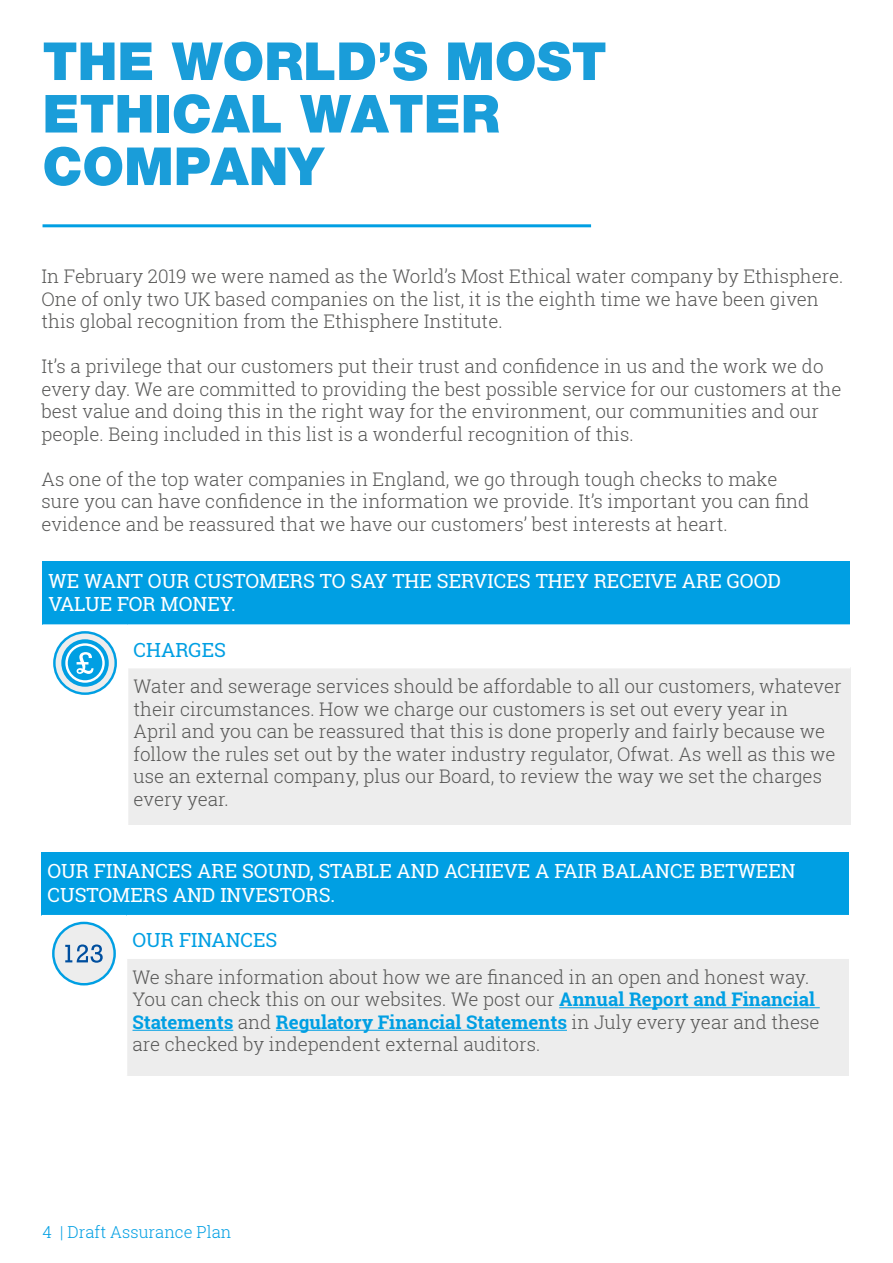
<style>
.page{position:relative;width:893px;height:1263px;background:#fff}
.page>*{position:absolute;margin:0;border:0;box-sizing:border-box;transform-origin:0 0}
.t1{font:52.5px/52.5px "Helvetica Neue Black WHAM";color:#1a9dd9}
.t2{font:19.5px/23.4px "Roboto Slab";color:#fff}
.t3{font:19.5px "Roboto Slab";color:#009fe3}
.t4{font:300 18.75px/22.5px "Roboto Slab";color:#575756}
.t5{font:300 16.5px "Roboto Slab";color:#009fe3}
.s1{font-weight:700;color:#009fe3}
</style>
<div class="page">
<hr style="left:43px;top:224px;width:548px;height:3px;background:#009fe3">
<div style="left:43px;top:561px;width:807px;height:64px;background:#009fe3"></div>
<div style="left:128px;top:668px;width:722px;height:157px;background:#ededed"></div>
<hr style="left:43px;top:624px;width:85px;height:2px;background:#fff">
<hr style="left:128px;top:624px;width:722px;height:2px;background:#fff">
<svg style="left:53px;top:631px;width:64px;height:64px"></svg>
<div style="left:41px;top:852px;width:808px;height:64px;background:#009fe3"></div>
<div style="left:126px;top:958px;width:723px;height:118px;background:#ededed"></div>
<hr style="left:41px;top:915px;width:85px;height:1px;background:#fff">
<hr style="left:126px;top:915px;width:723px;height:1px;background:#fff">
<hr style="left:126px;top:957px;width:723px;height:2px;background:#fff">
<hr style="left:126px;top:959px;width:1px;height:117px;background:#fff">
<svg style="left:52px;top:922px;width:64px;height:63px"></svg>
<hr style="left:559px;top:1007px;width:261px;height:1px;background:#009fe3">
<hr style="left:132px;top:1030px;width:101px;height:1px;background:#009fe3">
<hr style="left:276px;top:1030px;width:291px;height:1px;background:#009fe3">
<h1 class="t1" style="left:43px;top:35px;width:566px">THE WORLD’S MOST<br>ETHICAL WATER<br>COMPANY</h1>
<p class="t4" style="left:41px;top:265px;width:804px">In February 2019 we were named as the World’s Most Ethical water company by Ethisphere.<br>One of only two UK based companies on the list, it is the eighth time we have been given this global recognition from the Ethisphere Institute.</p>
<p class="t4" style="left:41px;top:355px;width:801px">It’s a privilege that our customers put their trust and confidence in us and the work we do every day. We are committed to providing the best possible service for our customers at the best value and doing this in the right way for the environment, our communities and our people. Being included in this list is a wonderful recognition of this.</p>
<p class="t4" style="left:41px;top:467px;width:769px">As one of the top water companies in England, we go through tough checks to make sure you can have confidence in the information we provide. It’s important you can find evidence and be reassured that we have our customers’ best interests at heart.</p>
<p class="t2" style="left:49px;top:569px;width:734px">WE WANT OUR CUSTOMERS TO SAY THE SERVICES THEY RECEIVE ARE GOOD<br>VALUE FOR MONEY.</p>
<p class="t3" style="left:134px;top:636px;width:94px">CHARGES</p>
<p class="t4" style="left:134px;top:675px;width:710px">Water and sewerage services should be affordable to all our customers, whatever their circumstances. How we charge our customers is set out every year in<br>April and you can be reassured that this is done properly and fairly because we follow the rules set out by the water industry regulator, Ofwat. As well as this we use an external company, plus our Board, to review the way we set the charges every year.</p>
<p class="t2" style="left:47px;top:859px;width:750px">OUR FINANCES ARE SOUND, STABLE AND ACHIEVE A FAIR BALANCE BETWEEN<br>CUSTOMERS AND INVESTORS.</p>
<p class="t3" style="left:132px;top:927px;width:146px">OUR FINANCES</p>
<p class="t4" style="left:132px;top:965px;width:688px">We share information about how we are financed in an open and honest way.<br>You can check this on our websites. We post our <span class="s1">Annual Report and Financial Statements</span> and <span class="s1">Regulatory Financial Statements</span> in July every year and these are checked by independent external auditors.</p>
<p class="t5" style="left:43px;top:1220px;width:191px">4 | Draft Assurance Plan</p>
</div>
